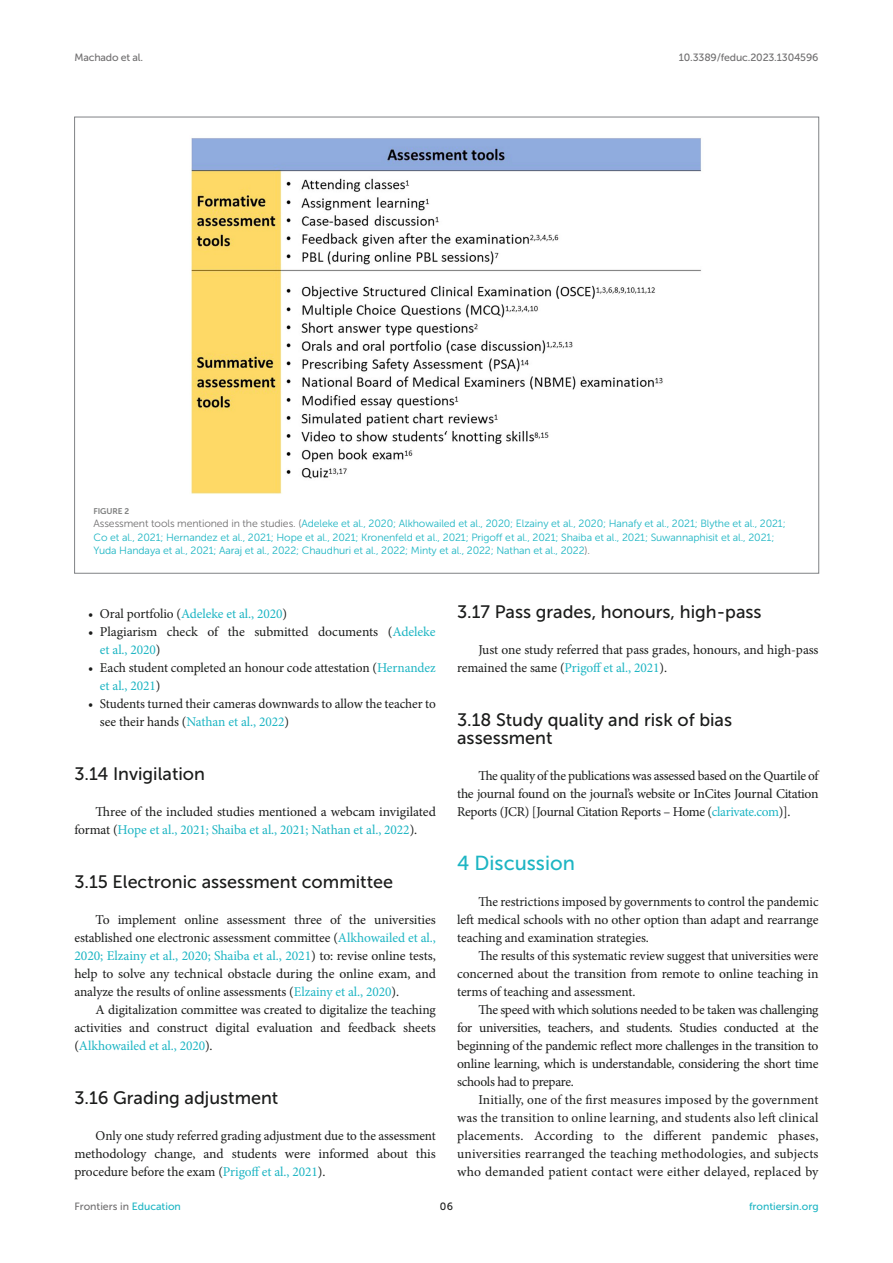
<style>
.page{position:relative;width:893px;height:1263px;background:#fff}
.page>*{position:absolute;margin:0;border:0;box-sizing:border-box;transform-origin:0 0}
.HEAD_1{font:20.25px "Museo Sans 500";color:#1db5c3}
.HEAD_2{font:18px/18px "Museo Sans 500";color:#1b1c1b}
.TEXT_FLUSH{font:13.5px/18px "Minion Pro";letter-spacing:-.01em;color:#1b1c1b;text-align:justify}
.TEXT{font:13.5px/18px "Minion Pro";letter-spacing:-.005em;color:#1b1c1b;text-align:justify}
.BL_MID{font:13.5px/18px "Minion Pro";letter-spacing:-.005em;color:#1b1c1b}
.BL_BLW{font:13.5px/18px "Minion Pro";letter-spacing:-.005em;color:#1b1c1b}
.BL_MID-2{font:13.5px "Minion Pro";letter-spacing:-.005em;color:#1db5c3}
.FIG_LEG{font:10.5px/13.5px "Museo Sans 300";letter-spacing:-.01em;color:#1db5c3}
.t1{font:10.5px "Museo Sans 500";letter-spacing:-.015em;color:#706f70}
.t2{font:10.5px "Museo Sans 500";color:#1db5c3}
.t3{font:10.5px "Museo Sans 500";color:#1b1c1b}
.FIG_HD{font:8.25px "Museo Sans 700";letter-spacing:-.01em;color:#7e7f7f}
.s1{color:#706f70}
.s2{color:#1b1c1b}
.s3{color:#1db5c3}
</style>
<div class="page">
<img style="left:191px;top:138px;width:510px;height:356px">
<p class="t1" style="left:74px;top:51px;width:70px">Machado et al.</p>
<p class="t1" style="left:679px;top:51px;width:141px">10.3389/feduc.2023.1304596</p>
<p class="FIG_HD" style="left:94px;top:506px;width:37px">FIGURE 2</p>
<p class="FIG_LEG" style="left:94px;top:517px;width:694px"><span class="s1">Assessment tools mentioned in the studies. (</span>Adeleke et al., 2020; Alkhowailed et al., 2020; Elzainy et al., 2020; Hanafy et al., 2021; Blythe et al., 2021;<br>Co et al., 2021; Hernandez et al., 2021; Hope et al., 2021; Kronenfeld et al., 2021; Prigoff et al., 2021; Shaiba et al., 2021; Suwannaphisit et al., 2021;<br>Yuda Handaya et al., 2021; Aaraj et al., 2022; Chaudhuri et al., 2022; Minty et al., 2022; Nathan et al., 2022<span class="s1">).</span></p>
<p class="BL_MID-2" style="left:88px;top:605px;width:200px"><span class="s2">• Oral portfolio (</span>Adeleke et al., 2020<span class="s2">)</span></p>
<p class="BL_MID" style="left:100px;top:623px;width:337px;text-indent:-12px">• Plagiarism check of the submitted documents (<span class="s3">Adeleke et al., 2020</span>)</p>
<p class="BL_MID" style="left:100px;top:659px;width:337px;text-indent:-12px">• Each student completed an honour code attestation (<span class="s3">Hernandez et al., 2021</span>)</p>
<p class="BL_BLW" style="left:100px;top:695px;width:337px;text-indent:-12px">• Students turned their cameras downwards to allow the teacher to see their hands (<span class="s3">Nathan et al., 2022</span>)</p>
<p class="HEAD_2" style="left:74px;top:765px;width:132px">3.14 Invigilation</p>
<p class="TEXT_FLUSH" style="left:74px;top:803px;width:363px;text-indent:21px">Three of the included studies mentioned a webcam invigilated format (<span class="s3">Hope et al., 2021; Shaiba et al., 2021; Nathan et al., 2022</span>).</p>
<p class="HEAD_2" style="left:74px;top:873px;width:320px">3.15 Electronic assessment committee</p>
<p class="TEXT_FLUSH" style="left:74px;top:911px;width:363px;text-indent:21px">To implement online assessment three of the universities established one electronic assessment committee (<span class="s3">Alkhowailed et al., 2020; Elzainy et al., 2020; Shaiba et al., 2021</span>) to: revise online tests, help to solve any technical obstacle during the online exam, and analyze the results of online assessments (<span class="s3">Elzainy et al., 2020</span>).</p>
<p class="TEXT" style="left:74px;top:1001px;width:363px;text-indent:21px">A digitalization committee was created to digitalize the teaching activities and construct digital evaluation and feedback sheets (<span class="s3">Alkhowailed et al., 2020</span>).</p>
<p class="HEAD_2" style="left:74px;top:1089px;width:206px">3.16 Grading adjustment</p>
<p class="TEXT_FLUSH" style="left:74px;top:1127px;width:363px;text-indent:21px">Only one study referred grading adjustment due to the assessment methodology change, and students were informed about this procedure before the exam (<span class="s3">Prigoff et al., 2021</span>).</p>
<p class="HEAD_2" style="left:457px;top:603px;width:306px">3.17 Pass grades, honours, high-pass</p>
<p class="TEXT_FLUSH" style="left:457px;top:641px;width:363px;text-indent:21px">Just one study referred that pass grades, honours, and high-pass remained the same (<span class="s3">Prigoff et al., 2021</span>).</p>
<p class="HEAD_2" style="left:457px;top:711px;width:277px">3.18 Study quality and risk of bias assessment</p>
<p class="TEXT_FLUSH" style="left:457px;top:767px;width:363px;text-indent:21px">The quality of the publications was assessed based on the Quartile of the journal found on the journal’s website or InCites Journal Citation Reports (JCR) [Journal Citation Reports – Home (<span class="s3">clarivate.com</span>)].</p>
<p class="HEAD_1" style="left:457px;top:852px;width:119px">4 Discussion</p>
<p class="TEXT_FLUSH" style="left:457px;top:893px;width:363px;text-indent:21px">The restrictions imposed by governments to control the pandemic left medical schools with no other option than adapt and rearrange teaching and examination strategies.</p>
<p class="TEXT" style="left:457px;top:947px;width:363px;text-indent:21px">The results of this systematic review suggest that universities were concerned about the transition from remote to online teaching in terms of teaching and assessment.</p>
<p class="TEXT" style="left:457px;top:1001px;width:363px;text-indent:21px">The speed with which solutions needed to be taken was challenging for universities, teachers, and students. Studies conducted at the beginning of the pandemic reflect more challenges in the transition to online learning, which is understandable, considering the short time schools had to prepare.</p>
<p class="TEXT" style="left:457px;top:1091px;width:363px;text-indent:21px">Initially, one of the first measures imposed by the government was the transition to online learning, and students also left clinical placements. According to the different pandemic phases, universities rearranged the teaching methodologies, and subjects who demanded patient contact were either delayed, replaced by</p>
<p class="t1" style="left:74px;top:1200px;width:108px">Frontiers in <span class="s3">Education</span></p>
<p class="t3" style="left:440px;top:1200px;width:15px">06</p>
<p class="t2" style="left:749px;top:1200px;width:71px">frontiersin.org</p>
</div>
